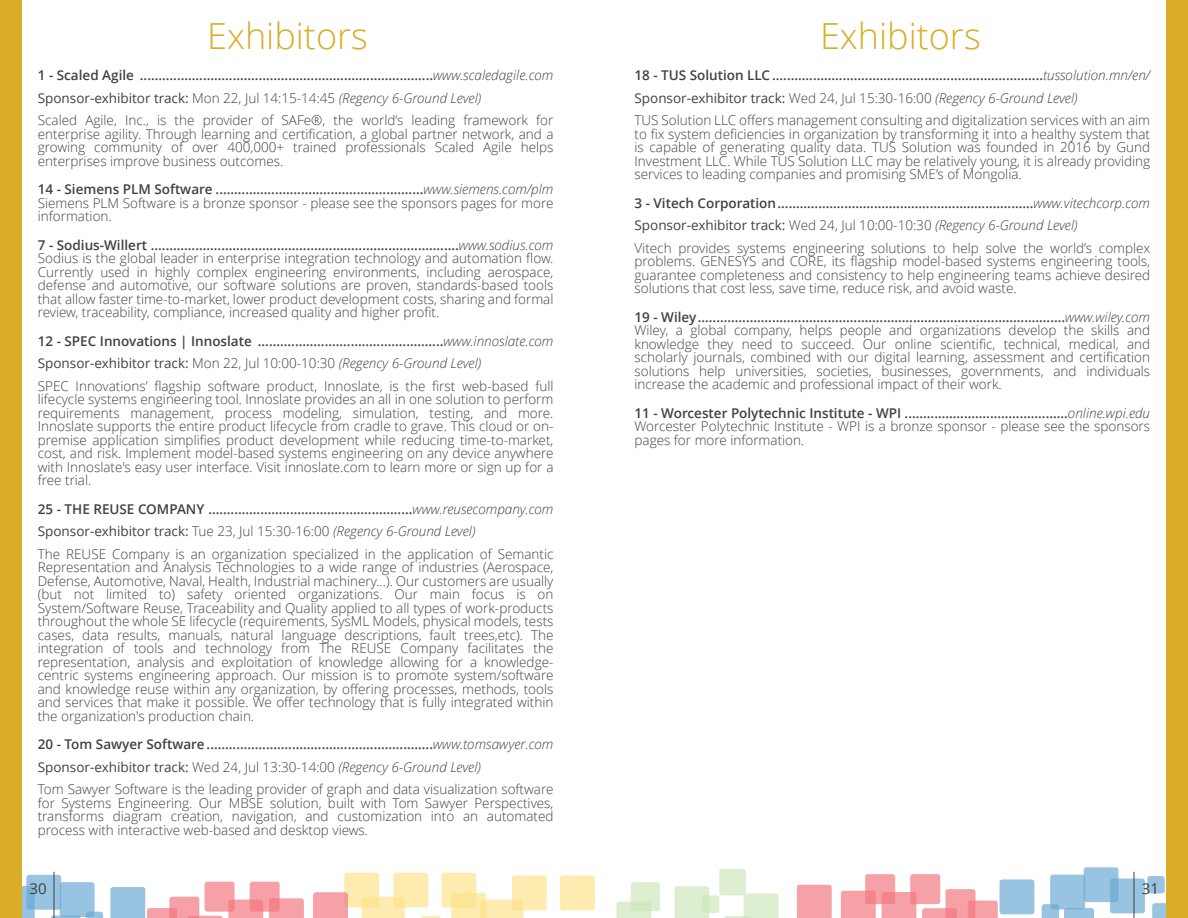
<style>
.page{position:relative;width:1188px;height:918px;background:#fff}
.page>*{position:absolute;margin:0;border:0;box-sizing:border-box;transform-origin:0 0}
.t1{font:300 36px "Open Sans";color:#d9ad27}
.t2{font:15px "Open Sans";color:#424041}
.t3{font:300 13.5px/13.5px "Open Sans";color:#424041;text-align:justify}
.t4{font:600 13.5px/22.5px "Open Sans";color:#424041}
.s1{font-weight:300;font-style:italic}
.s2{font-weight:400}
.s3{font-weight:300}
.s4{font-weight:600}
.s5{font-style:italic}
</style>
<div class="page">
<svg style="left:674px;top:886px;width:35px;height:32px"></svg>
<svg style="left:616px;top:902px;width:35px;height:16px"></svg>
<div style="left:560px;top:876px;width:35px;height:34px;background:#feebaf;border-radius:3px"></div>
<div style="left:512px;top:876px;width:35px;height:34px;background:#feebaf;border-radius:3px"></div>
<svg style="left:451px;top:893px;width:72px;height:25px"></svg>
<div style="left:344px;top:873px;width:35px;height:35px;background:#feebaf;border-radius:3px"></div>
<svg style="left:441px;top:873px;width:35px;height:35px"></svg>
<div style="left:393px;top:873px;width:35px;height:35px;background:#feebaf;border-radius:3px"></div>
<svg style="left:420px;top:916px;width:21px;height:2px"></svg>
<svg style="left:362px;top:897px;width:43px;height:21px"></svg>
<svg style="left:702px;top:895px;width:17px;height:18px"></svg>
<div style="left:719px;top:869px;width:27px;height:26px;background:#dcedd0;border-radius:3px"></div>
<svg style="left:724px;top:893px;width:55px;height:25px"></svg>
<svg style="left:631px;top:882px;width:29px;height:29px"></svg>
<svg style="left:51px;top:912px;width:52px;height:6px"></svg>
<svg style="left:313px;top:892px;width:35px;height:26px"></svg>
<div style="left:205px;top:882px;width:30px;height:30px;background:#f6a0a7;border-radius:3px"></div>
<svg style="left:269px;top:898px;width:35px;height:20px"></svg>
<svg style="left:250px;top:882px;width:30px;height:30px"></svg>
<svg style="left:22px;top:886px;width:13px;height:32px"></svg>
<div style="left:60px;top:882px;width:35px;height:35px;background:#98c3e1;border-radius:3px"></div>
<svg style="left:26px;top:875px;width:35px;height:35px"></svg>
<svg style="left:110px;top:887px;width:153px;height:31px"></svg>
<svg style="left:882px;top:892px;width:34px;height:26px"></svg>
<div style="left:1000px;top:879px;width:34px;height:35px;background:#98c3e1;border-radius:3px"></div>
<svg style="left:1042px;top:904px;width:52px;height:14px"></svg>
<div style="left:1147px;top:876px;width:18px;height:17px;background:#98c3e1;border-radius:3px"></div>
<svg style="left:797px;top:885px;width:35px;height:33px"></svg>
<svg style="left:910px;top:874px;width:30px;height:30px"></svg>
<svg style="left:841px;top:891px;width:35px;height:27px"></svg>
<svg style="left:865px;top:874px;width:30px;height:30px"></svg>
<div style="left:1110px;top:879px;width:35px;height:34px;background:linear-gradient(to bottom,#96c2e1,#98c3e1);border-radius:3px"></div>
<svg style="left:1152px;top:879px;width:14px;height:39px"></svg>
<div style="left:1050px;top:875px;width:35px;height:34px;background:#98c3e1;border-radius:3px"></div>
<svg style="left:1084px;top:867px;width:34px;height:35px"></svg>
<svg style="left:922px;top:889px;width:76px;height:29px"></svg>
<div style="left:0;top:0;width:22px;height:918px;background:#d9ad27"></div>
<div style="left:1166px;top:0;width:22px;height:918px;background:#d9ad27"></div>
<hr style="left:54px;top:872px;width:1px;height:46px;background:#424041">
<hr style="left:1134px;top:872px;width:1px;height:46px;background:#424041">
<h1 class="t1" style="left:207px;top:21px;width:162px">Exhibitors</h1>
<h1 class="t1" style="left:820px;top:21px;width:162px">Exhibitors</h1>
<p class="t4" style="left:38px;top:66px;width:517px">1 - Scaled Agile ...............................................................................<span class="s1">www.scaledagile.com<br></span><span class="s2">Sponsor-exhibitor track:</span> <span class="s3">Mon 22, Jul 14:15-14:45</span> <span class="s1">(Regency 6-Ground Level)<br></span><span class="s3">Scaled Agile, Inc., is the provider of SAFe®, the world’s leading framework for</span></p>
<p class="t3" style="left:38px;top:129px;width:517px">enterprise agility. Through learning and certification, a global partner network, and a growing community of over 400,000+ trained professionals Scaled Agile helps enterprises improve business outcomes.</p>
<p class="t3" style="left:38px;top:184px;width:517px"><span class="s4">14 - Siemens PLM Software ........................................................</span><span class="s5">www.siemens.com/plm </span>Siemens PLM Software is a bronze sponsor - please see the sponsors pages for more information.</p>
<p class="t3" style="left:38px;top:240px;width:517px"><span class="s4">7 - Sodius-Willert ...................................................................................</span><span class="s5">www.sodius.com </span>Sodius is the global leader in enterprise integration technology and automation flow.<br>Currently used in highly complex engineering environments, including aerospace, defense and automotive, our software solutions are proven, standards-based tools that allow faster time-to-market, lower product development costs, sharing and formal review, traceability, compliance, increased quality and higher profit.</p>
<p class="t3" style="left:38px;top:331px;width:517px;line-height:22.5px;text-align:left"><span class="s4">12 - SPEC Innovations | Innoslate ..................................................</span><span class="s5">www.innoslate.com<br></span><span class="s2">Sponsor-exhibitor track:</span> Mon 22, Jul 10:00-10:30 <span class="s5">(Regency 6-Ground Level)<br></span>SPEC Innovations’ flagship software product, Innoslate, is the first web-based full</p>
<p class="t3" style="left:38px;top:394px;width:517px">lifecycle systems engineering tool. Innoslate provides an all in one solution to perform requirements management, process modeling, simulation, testing, and more.<br>Innoslate supports the entire product lifecycle from cradle to grave. This cloud or on&shy;premise application simplifies product development while reducing time-to-market, cost, and risk. Implement model-based systems engineering on any device anywhere with Innoslate's easy user interface. Visit innoslate.com to learn more or sign up for a free trial.</p>
<p class="t3" style="left:38px;top:499px;width:517px;line-height:22.5px;text-align:left"><span class="s4">25 - THE REUSE COMPANY .......................................................</span><span class="s5">www.reusecompany.com<br></span><span class="s2">Sponsor-exhibitor track:</span> Tue 23, Jul 15:30-16:00 <span class="s5">(Regency 6-Ground Level)<br></span>The REUSE Company is an organization specialized in the application of Semantic</p>
<p class="t3" style="left:38px;top:562px;width:517px">Representation and Analysis Technologies to a wide range of industries (Aerospace, Defense, Automotive, Naval, Health, Industrial machinery...). Our customers are usually (but not limited to) safety oriented organizations. Our main focus is on System/Software Reuse, Traceability and Quality applied to all types of work-products throughout the whole SE lifecycle (requirements, SysML Models, physical models, tests cases, data results, manuals, natural language descriptions, fault trees,etc). The integration of tools and technology from The REUSE Company facilitates the representation, analysis and exploitation of knowledge allowing for a knowledge&shy;centric systems engineering approach. Our mission is to promote system/software and knowledge reuse within any organization, by offering processes, methods, tools and services that make it possible. We offer technology that is fully integrated within the organization's production chain.</p>
<p class="t3" style="left:38px;top:735px;width:517px;line-height:22.5px;text-align:left"><span class="s4">20 - Tom Sawyer Software .............................................................</span><span class="s5">www.tomsawyer.com<br></span><span class="s2">Sponsor-exhibitor track:</span> Wed 24, Jul 13:30-14:00 <span class="s5">(Regency 6-Ground Level)<br></span>Tom Sawyer Software is the leading provider of graph and data visualization software</p>
<p class="t3" style="left:38px;top:798px;width:517px">for Systems Engineering. Our MBSE solution, built with Tom Sawyer Perspectives, transforms diagram creation, navigation, and customization into an automated process with interactive web-based and desktop views.</p>
<p class="t3" style="left:634px;top:66px;width:517px;line-height:22.5px;text-align:left"><span class="s4">18 - TUS Solution LLC .........................................................................</span><span class="s5">tussolution.mn/en/<br></span><span class="s2">Sponsor-exhibitor track:</span> Wed 24, Jul 15:30-16:00 <span class="s5">(Regency 6-Ground Level)<br></span>TUS Solution LLC offers management consulting and digitalization services with an aim</p>
<p class="t3" style="left:634px;top:129px;width:517px">to fix system deficiencies in organization by transforming it into a healthy system that is capable of generating quality data. TUS Solution was founded in 2016 by Gund Investment LLC. While TUS Solution LLC may be relatively young, it is already providing services to leading companies and promising SME’s of Mongolia.</p>
<p class="t3" style="left:634px;top:193px;width:517px;line-height:22.5px;text-align:left"><span class="s4">3 - Vitech Corporation.....................................................................</span><span class="s5">www.vitechcorp.com<br></span><span class="s2">Sponsor-exhibitor track:</span> Wed 24, Jul 10:00-10:30 <span class="s5">(Regency 6-Ground Level)<br></span>Vitech provides systems engineering solutions to help solve the world’s complex</p>
<p class="t3" style="left:634px;top:256px;width:517px">problems. GENESYS and CORE, its flagship model-based systems engineering tools, guarantee completeness and consistency to help engineering teams achieve desired solutions that cost less, save time, reduce risk, and avoid waste.</p>
<p class="t3" style="left:634px;top:312px;width:517px"><span class="s4">19 - Wiley...................................................................................................</span><span class="s5">www.wiley.com </span>Wiley, a global company, helps people and organizations develop the skills and knowledge they need to succeed. Our online scientific, technical, medical, and scholarly journals, combined with our digital learning, assessment and certification solutions help universities, societies, businesses, governments, and individuals increase the academic and professional impact of their work.</p>
<p class="t3" style="left:634px;top:408px;width:517px"><span class="s4">11 - Worcester Polytechnic Institute - WPI ............................................</span><span class="s5">online.wpi.edu </span>Worcester Polytechnic Institute - WPI is a bronze sponsor - please see the sponsors pages for more information.</p>
<p class="t2" style="left:29px;top:883px;width:19px">30</p>
<p class="t2" style="left:1142px;top:883px;width:19px">31</p>
</div>
